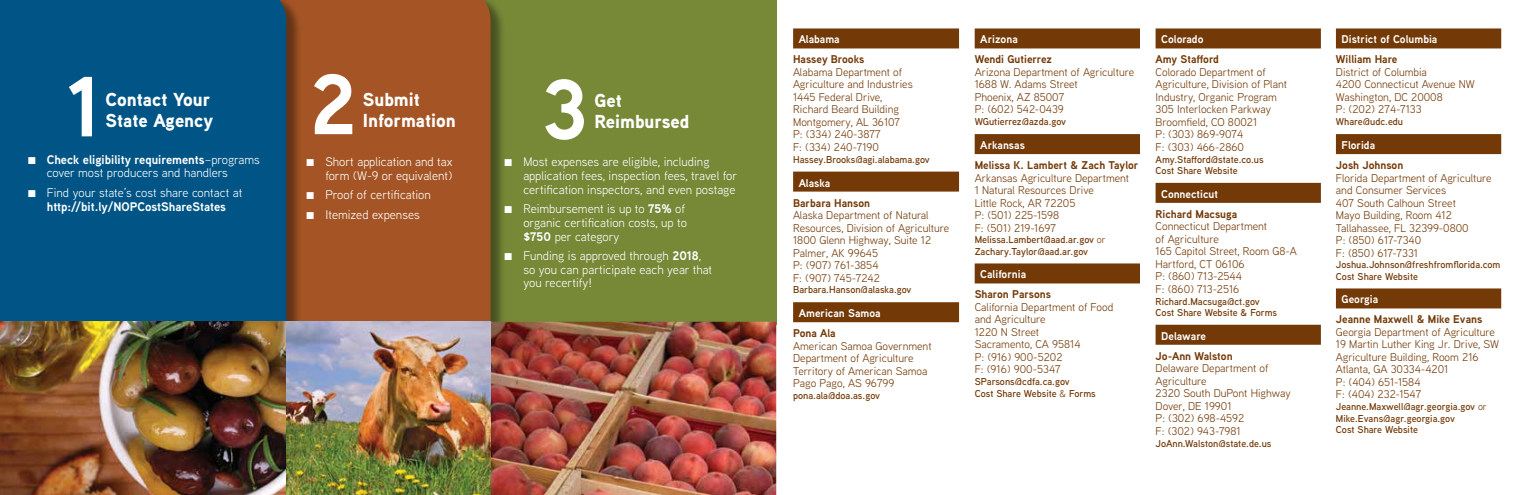
<style>
.page{position:relative;width:1530px;height:495px;background:#fff}
.page>*{position:absolute;margin:0;border:0;box-sizing:border-box;transform-origin:0 0}
.t1{font:700 85.25px "Aaux Next";color:#fff}
.t2{font:900 18.75px/21.2px "Aaux Next";color:#fff}
.t3{font:12.5px/13.8px "Aaux Next";color:#fff}
.t4{font:11.25px/12.5px "Aaux Next";color:#733907}
.t5{font:700 11.25px "Aaux Next";color:#733907}
.t6{font:700 11.25px "Aaux Next";color:#fff}
.t7{font:600 10px/11.2px "Aaux Next";color:#733907}
.s1{font-weight:700}
.s2{font-weight:400}
</style>
<div class="page">
<div style="left:469px;top:0;width:307px;height:325px;background:#778837"></div>
<div style="left:267px;top:0;width:239px;height:340px;background:#000;opacity:.4"></div>
<div style="left:302px;top:0;width:189px;height:322px;background:#a55525"></div>
<div style="left:0;top:0;width:302px;height:340px;background:#000;opacity:.4"></div>
<div style="left:0;top:0;width:286px;height:322px;background:#005586"></div>
<img style="left:491px;top:322px;width:285px;height:173px">
<img style="left:0;top:322px;width:491px;height:173px">
<div style="left:793px;top:28px;width:166px;height:20px;background:#733907"></div>
<div style="left:793px;top:172px;width:166px;height:20px;background:#733907"></div>
<div style="left:793px;top:302px;width:166px;height:20px;background:#733907"></div>
<div style="left:975px;top:28px;width:165px;height:20px;background:#733907"></div>
<div style="left:975px;top:134px;width:165px;height:20px;background:#733907"></div>
<div style="left:975px;top:263px;width:165px;height:20px;background:#733907"></div>
<div style="left:1336px;top:28px;width:165px;height:20px;background:#733907"></div>
<div style="left:1336px;top:134px;width:165px;height:20px;background:#733907"></div>
<div style="left:1336px;top:288px;width:165px;height:20px;background:#733907"></div>
<div style="left:1156px;top:28px;width:165px;height:20px;background:#733907"></div>
<div style="left:1156px;top:183px;width:165px;height:20px;background:#733907"></div>
<div style="left:1156px;top:325px;width:165px;height:20px;background:#733907"></div>
<h1 class="t1" style="left:67px;top:46px;width:36px">1</h1>
<h1 class="t1" style="left:310px;top:44px;width:49px">2</h1>
<h1 class="t1" style="left:542px;top:49px;width:48px">3</h1>
<h2 class="t2" style="left:105px;top:89px;width:109px">Contact Your<br>State Agency</h2>
<h2 class="t2" style="left:363px;top:89px;width:95px">Submit<br>Information</h2>
<h2 class="t2" style="left:594px;top:89px;width:97px">Get<br>Reimbursed</h2>
<p class="t3" style="left:47px;top:152px;width:214px;text-indent:-19px">■ <span class="s1">Check eligibility requirements</span>–programs cover most producers and handlers</p>
<p class="t3" style="left:28px;top:185px;width:216px;text-align:center">■ Find your state’s cost share contact at <span class="s1">http://bit.ly/NOPCostShareStates</span></p>
<p class="t3" style="left:307px;top:155px;width:147px;text-align:right">■ Short application and tax form (W-9 or equivalent)</p>
<p class="t3" style="left:307px;top:188px;width:126px">■ Proof of certification</p>
<p class="t3" style="left:307px;top:207px;width:115px">■ Itemized expenses</p>
<p class="t3" style="left:523px;top:155px;width:215px;text-indent:-19px">■ Most expenses are eligible, including application fees, inspection fees, travel for certification inspectors, and even postage</p>
<p class="t3" style="left:523px;top:201px;width:165px;text-indent:-19px">■ Reimbursement is up to <span class="s1">75%</span> of organic certification costs, up to <span class="s1">$750</span> per category</p>
<p class="t3" style="left:523px;top:248px;width:190px;text-indent:-19px">■ Funding is approved through <span class="s1">2018</span>, so you can participate each year that you recertify!</p>
<p class="t6" style="left:799px;top:32px;width:42px">Alabama</p>
<p class="t5" style="left:793px;top:52px;width:73px">Hassey Brooks</p>
<p class="t4" style="left:793px;top:65px;width:121px">Alabama Department of<br>Agriculture and Industries<br>1445 Federal Drive,<br>Richard Beard Building<br>Montgomery, AL 36107<br>P: (334) 240-3877<br>F: (334) 240-7190</p>
<p class="t7" style="left:793px;top:153px;width:138px">Hassey.Brooks@agi.alabama.gov</p>
<p class="t6" style="left:799px;top:175px;width:33px">Alaska</p>
<p class="t5" style="left:793px;top:195px;width:79px">Barbara Hanson</p>
<p class="t4" style="left:793px;top:209px;width:158px">Alaska Department of Natural<br>Resources, Division of Agriculture<br>1800 Glenn Highway, Suite 12<br>Palmer, AK 99645<br>P: (907) 761-3854<br>F: (907) 745-7242</p>
<p class="t7" style="left:793px;top:284px;width:120px">Barbara.Hanson@alaska.gov</p>
<p class="t6" style="left:799px;top:305px;width:83px">American Samoa</p>
<p class="t5" style="left:793px;top:325px;width:44px">Pona Ala</p>
<p class="t4" style="left:793px;top:339px;width:140px">American Samoa Government<br>Department of Agriculture<br>Territory of American Samoa<br>Pago Pago, AS 96799</p>
<p class="t7" style="left:793px;top:390px;width:89px">pona.ala@doa.as.gov</p>
<p class="t6" style="left:980px;top:32px;width:39px">Arizona</p>
<p class="t5" style="left:975px;top:52px;width:79px">Wendi Gutierrez</p>
<p class="t4" style="left:975px;top:65px;width:161px">Arizona Department of Agriculture<br>1688 W. Adams Street<br>Phoenix, AZ 85007<br>P: (602) 542-0439</p>
<p class="t7" style="left:975px;top:116px;width:93px">WGutierrez@azda.gov</p>
<p class="t6" style="left:980px;top:137px;width:46px">Arkansas</p>
<p class="t5" style="left:975px;top:157px;width:165px">Melissa K. Lambert &amp; Zach Taylor</p>
<p class="t4" style="left:975px;top:171px;width:156px">Arkansas Agriculture Department<br>1 Natural Resources Drive<br>Little Rock, AR 72205<br>P: (501) 225-1598<br>F: (501) 219-1697</p>
<p class="t7" style="left:975px;top:234px;width:133px">Melissa.Lambert@aad.ar.gov <span class="s2">or<br></span>Zachary.Taylor@aad.ar.gov</p>
<p class="t6" style="left:980px;top:267px;width:47px">California</p>
<p class="t5" style="left:975px;top:287px;width:78px">Sharon Parsons</p>
<p class="t4" style="left:975px;top:300px;width:140px">California Department of Food and Agriculture<br>1220 N Street<br>Sacramento, CA 95814<br>P: (916) 900-5202<br>F: (916) 900-5347</p>
<p class="t7" style="left:975px;top:376px;width:123px">SParsons@cdfa.ca.gov<br>Cost Share Website <span class="s2">&amp;</span> Forms</p>
<p class="t6" style="left:1161px;top:32px;width:44px">Colorado</p>
<p class="t5" style="left:1156px;top:52px;width:65px">Amy Stafford</p>
<p class="t4" style="left:1156px;top:65px;width:133px">Colorado Department of<br>Agriculture, Division of Plant<br>Industry, Organic Program<br>305 Interlocken Parkway<br>Broomfield, CO 80021<br>P: (303) 869-9074<br>F: (303) 466-2860</p>
<p class="t7" style="left:1156px;top:153px;width:110px">Amy.Stafford@state.co.us<br>Cost Share Website</p>
<p class="t6" style="left:1161px;top:186px;width:58px">Connecticut</p>
<p class="t5" style="left:1156px;top:206px;width:83px">Richard Macsuga</p>
<p class="t4" style="left:1156px;top:220px;width:143px">Connecticut Department<br>of Agriculture<br>165 Capitol Street, Room G8-A<br>Hartford, CT 06106<br>P: (860) 713-2544<br>F: (860) 713-2516</p>
<p class="t7" style="left:1156px;top:295px;width:123px">Richard.Macsuga@ct.gov<br>Cost Share Website &amp; Forms</p>
<p class="t6" style="left:1161px;top:328px;width:46px">Delaware</p>
<p class="t5" style="left:1156px;top:348px;width:79px">Jo-Ann Walston</p>
<p class="t4" style="left:1156px;top:362px;width:137px">Delaware Department of<br>Agriculture<br>2320 South DuPont Highway<br>Dover, DE 19901<br>P: (302) 698-4592<br>F: (302) 943-7981</p>
<p class="t7" style="left:1156px;top:437px;width:117px">JoAnn.Walston@state.de.us</p>
<p class="t6" style="left:1342px;top:32px;width:97px">District of Columbia</p>
<p class="t5" style="left:1336px;top:52px;width:63px">William Hare</p>
<p class="t4" style="left:1336px;top:65px;width:141px">District of Columbia<br>4200 Connecticut Avenue NW<br>Washington, DC 20008<br>P: (202) 274-7133</p>
<p class="t7" style="left:1336px;top:116px;width:69px">Whare@udc.edu</p>
<p class="t6" style="left:1342px;top:137px;width:35px">Florida</p>
<p class="t5" style="left:1336px;top:157px;width:69px">Josh Johnson</p>
<p class="t4" style="left:1336px;top:171px;width:157px">Florida Department of Agriculture and Consumer Services<br>407 South Calhoun Street<br>Mayo Building, Room 412<br>Tallahassee, FL 32399-0800<br>P: (850) 617-7340<br>F: (850) 617-7331</p>
<p class="t7" style="left:1336px;top:259px;width:166px">Joshua.Johnson@freshfromflorida.com<br>Cost Share Website</p>
<p class="t6" style="left:1342px;top:292px;width:38px">Georgia</p>
<p class="t5" style="left:1336px;top:312px;width:148px">Jeanne Maxwell &amp; Mike Evans</p>
<p class="t4" style="left:1336px;top:325px;width:165px">Georgia Department of Agriculture<br>19 Martin Luther King Jr. Drive, SW<br>Agriculture Building, Room 216<br>Atlanta, GA 30334-4201<br>P: (404) 651-1584<br>F: (404) 232-1547</p>
<p class="t7" style="left:1336px;top:401px;width:152px">Jeanne.Maxwell@agr.georgia.gov <span class="s2">or<br></span>Mike.Evans@agr.georgia.gov<br>Cost Share Website</p>
</div>
